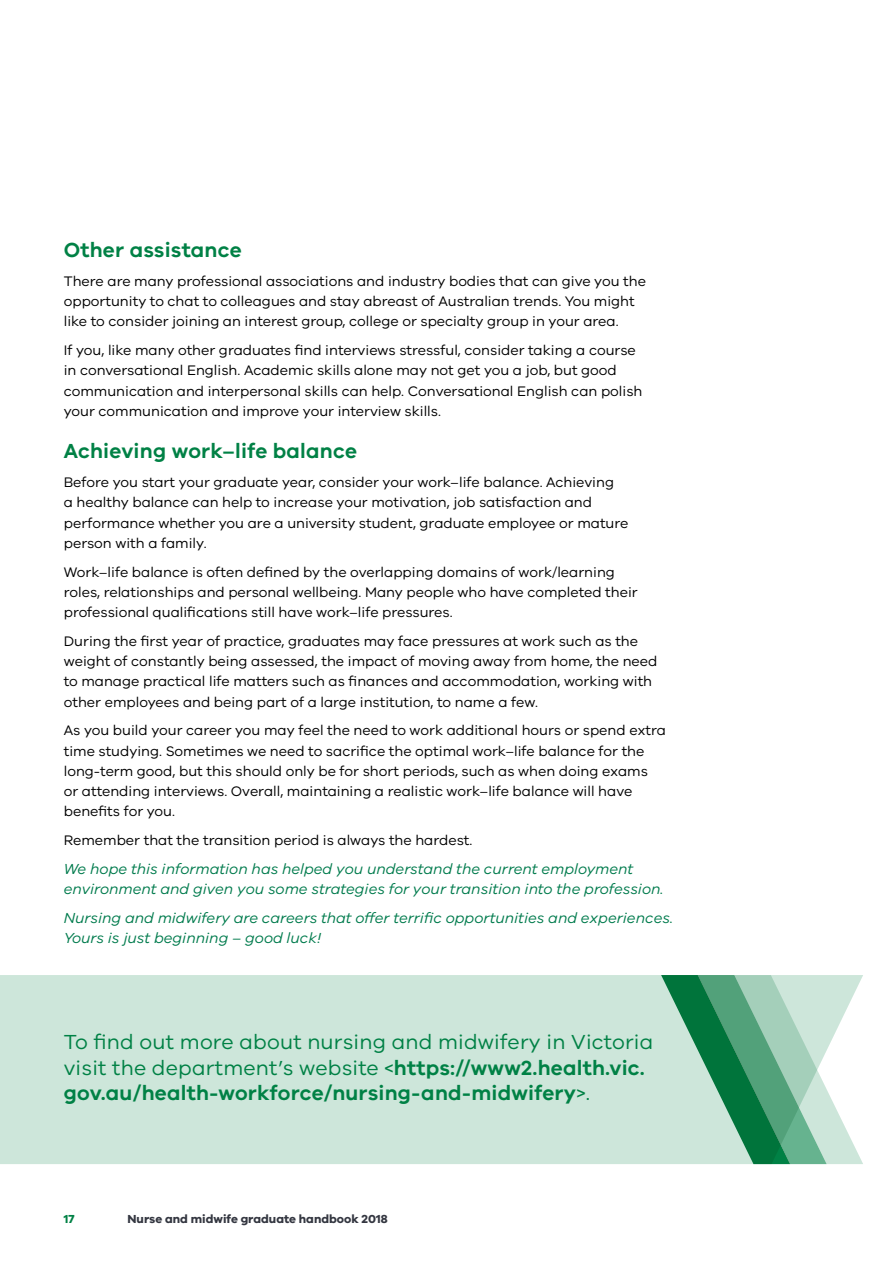
<style>
.page{position:relative;width:893px;height:1263px;background:#fff}
.page>*{position:absolute;margin:0;border:0;box-sizing:border-box;transform-origin:0 0}
.t1{font:21px/25.5px "VIC";letter-spacing:.01em;color:#008145}
.t2{font:600 21px "VIC";letter-spacing:.01em;color:#008145}
.t3{font:italic 15px/20.2px "VIC";color:#007b4d}
.t4{font:14.25px/20.2px "VIC";color:#000}
.t5{font:700 12px "VIC";color:#343741}
.t6{font:700 12px "VIC";color:#008145}
.s1{font-weight:600}
</style>
<div class="page">
<div style="left:0;top:975px;width:661px;height:189px;background:#cde6da"></div>
<svg style="left:661px;top:975px;width:202px;height:189px;background:#93c5ac"></svg>
<h1 class="t2" style="left:64px;top:237px;width:179px">Other assistance</h1>
<p class="t4" style="left:64px;top:270px;width:584px">There are many professional associations and industry bodies that can give you the opportunity to chat to colleagues and stay abreast of Australian trends. You might like to consider joining an interest group, college or specialty group in your area.</p>
<p class="t4" style="left:64px;top:340px;width:580px">If you, like many other graduates find interviews stressful, consider taking a course in conversational English. Academic skills alone may not get you a job, but good communication and interpersonal skills can help. Conversational English can polish your communication and improve your interview skills.</p>
<h1 class="t2" style="left:64px;top:438px;width:295px">Achieving work–life balance</h1>
<p class="t4" style="left:64px;top:472px;width:566px">Before you start your graduate year, consider your work–life balance. Achieving<br>a healthy balance can help to increase your motivation, job satisfaction and performance whether you are a university student, graduate employee or mature person with a family.</p>
<p class="t4" style="left:64px;top:561px;width:575px">Work–life balance is often defined by the overlapping domains of work/learning roles, relationships and personal wellbeing. Many people who have completed their professional qualifications still have work–life pressures.</p>
<p class="t4" style="left:64px;top:630px;width:595px">During the first year of practice, graduates may face pressures at work such as the weight of constantly being assessed, the impact of moving away from home, the need to manage practical life matters such as finances and accommodation, working with other employees and being part of a large institution, to name a few.</p>
<p class="t4" style="left:64px;top:720px;width:604px">As you build your career you may feel the need to work additional hours or spend extra time studying. Sometimes we need to sacrifice the optimal work–life balance for the long-term good, but this should only be for short periods, such as when doing exams<br>or attending interviews. Overall, maintaining a realistic work–life balance will have benefits for you.</p>
<p class="t4" style="left:64px;top:830px;width:410px">Remember that the transition period is always the hardest.</p>
<p class="t3" style="left:64px;top:858px;width:601px">We hope this information has helped you understand the current employment environment and given you some strategies for your transition into the profession.</p>
<p class="t3" style="left:64px;top:907px;width:611px">Nursing and midwifery are careers that offer terrific opportunities and experiences.<br>Yours is just beginning – good luck!</p>
<h1 class="t1" style="left:64px;top:1029px;width:591px">To find out more about nursing and midwifery in Victoria visit the department’s website &lt;<span class="s1">https://www2.health.vic. gov.au/health-workforce/nursing-and-midwifery</span>&gt;.</h1>
<p class="t6" style="left:64px;top:1211px;width:12px">17</p>
<p class="t5" style="left:128px;top:1211px;width:262px">Nurse and midwife graduate handbook 2018</p>
</div>
